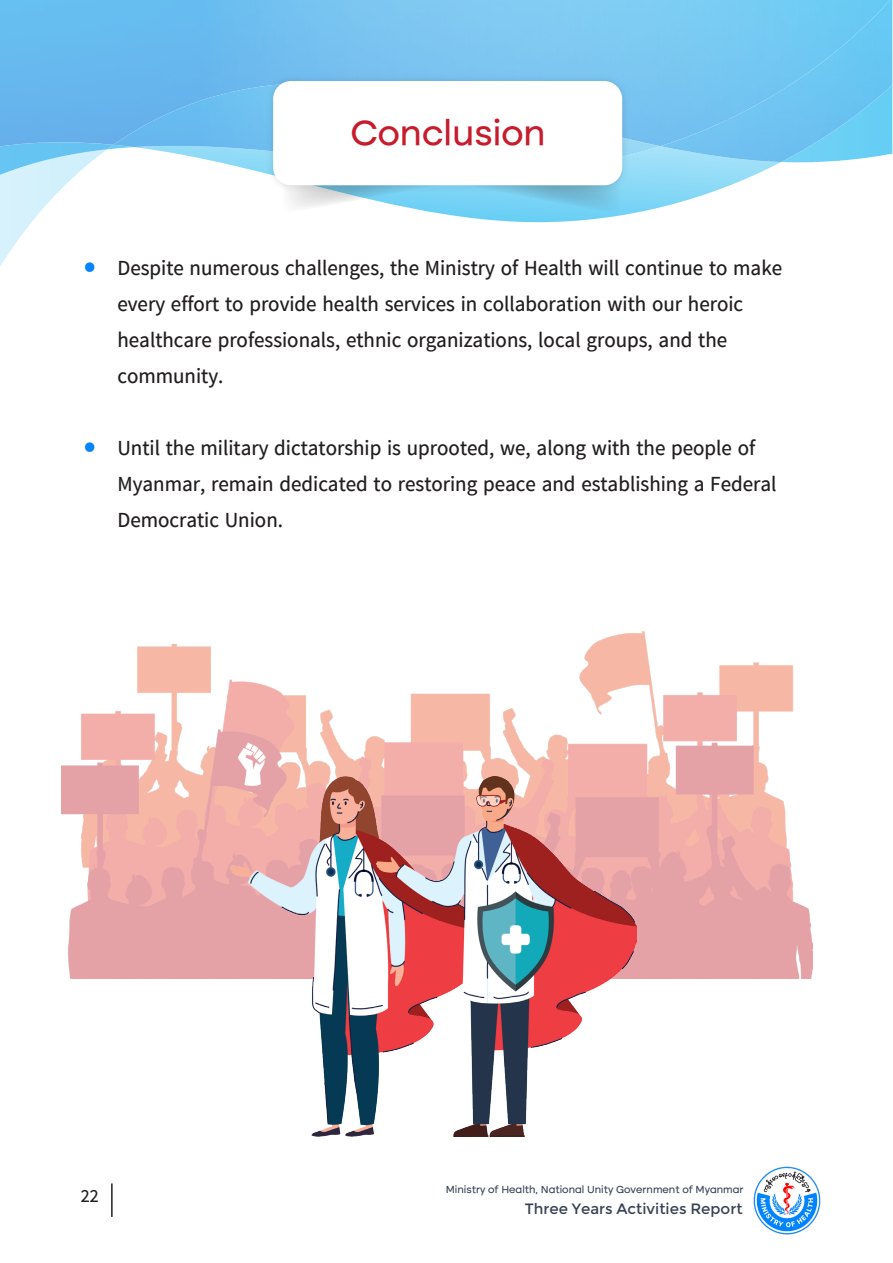
<style>
.page{position:relative;width:893px;height:1263px;background:#fff}
.page>*{position:absolute;margin:0;border:0;box-sizing:border-box;transform-origin:0 0}
.Body{font:700 36px "Z06 Walone";color:#c71c2c}
.Body-2{font:21px/36px "Pyidaungsu";color:#231f20}
.t1{font:18px "Pyidaungsu";color:#231f20}
.t2{font:15px "Myanmar Angoun";color:#374354}
.t3{font:700 10.5px "Z06 Walone";color:#374354}
.s1{font-family:"Minion Pro";font-size:36px;color:#0384fc}
</style>
<div class="page">
<img style="left:754px;top:1167px;width:67px;height:67px">
<hr style="left:111px;top:1183px;width:2px;height:34px;background:#231f20">
<img style="left:0;top:175px;width:26px;height:92px">
<img style="left:26px;top:175px;width:50px;height:15px">
<img style="left:26px;top:190px;width:34px;height:25px">
<img style="left:26px;top:215px;width:11px;height:14px">
<img style="left:252px;top:162px;width:529px;height:60px">
<img style="left:660px;top:39px;width:232px;height:123px">
<img style="left:0;top:146px;width:114px;height:29px">
<img style="left:114px;top:93px;width:546px;height:77px">
<div style="left:0;top:0;width:163px;height:146px;background:#66b8ee"></div>
<img style="left:162px;top:0;width:677px;height:93px">
<div style="left:838px;top:0;width:54px;height:39px;background:#67caf3"></div>
<svg style="left:838px;top:38px;width:13px;height:11px"></svg>
<img style="left:162px;top:92px;width:69px;height:24px">
<div style="left:630px;top:92px;width:149px;height:28px;background:#75c4f1"></div>
<div style="left:630px;top:119px;width:99px;height:27px;background:#73c1f0"></div>
<svg style="left:282px;top:194px;width:338px;height:21px"></svg>
<div style="left:265px;top:73px;width:365px;height:121px;background:#231f20;opacity:.15"></div>
<div style="left:273px;top:81px;width:349px;height:104px;background:#fff;border-radius:18px"></div>
<img style="left:62px;top:632px;width:751px;height:346px">
<img style="left:231px;top:777px;width:406px;height:360px">
<p class="Body" style="left:350px;top:112px;width:197px">Conclusion</p>
<p class="Body-2" style="left:117px;top:250px;width:666px;text-indent:-34px"><span class="s1">•</span> Despite numerous challenges, the Ministry of Health will continue to make every effort to provide health services in collaboration with our heroic healthcare professionals, ethnic organizations, local groups, and the community.</p>
<p class="Body-2" style="left:117px;top:430px;width:661px;text-indent:-34px"><span class="s1">•</span> Until the military dictatorship is uprooted, we, along with the people of<br>Myanmar, remain dedicated to restoring peace and establishing a Federal<br>Democratic Union.</p>
<p class="t1" style="left:81px;top:1185px;width:19px">22</p>
<p class="t3" style="left:446px;top:1183px;width:299px">Ministry of Health, National Unity Government of Myanmar</p>
<p class="t2" style="left:525px;top:1200px;width:219px">Three Years Activities Report</p>
</div>
